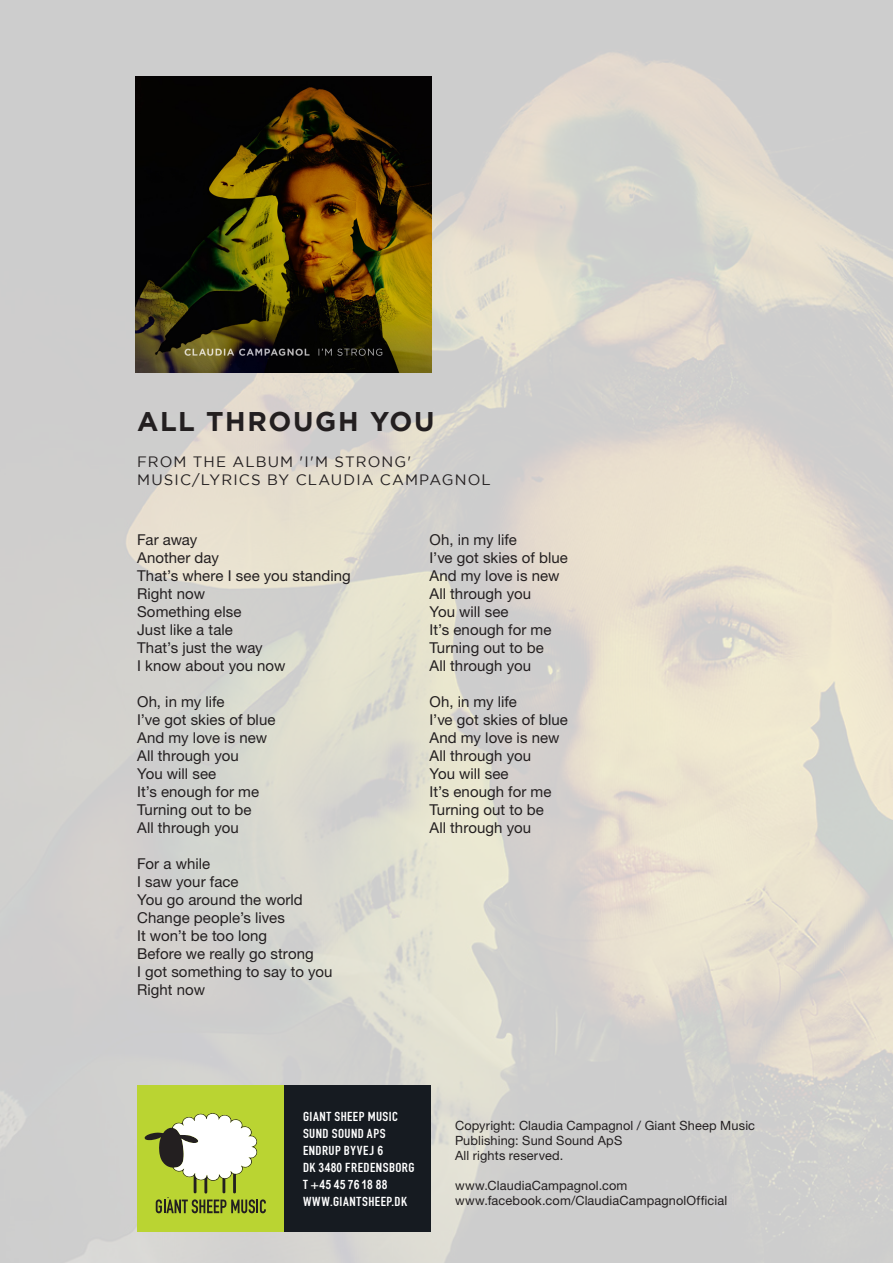
<style>
.page{position:relative;width:893px;height:1263px;background:#fff}
.page>*{position:absolute;margin:0;border:0;box-sizing:border-box;transform-origin:0 0}
.t1{font:700 27px "Gotham";letter-spacing:.06em;color:#231f20}
.t2{font:15px "Helvetica Neue LT Std";letter-spacing:.005em;color:#231f20}
.t3{font:15px "Gotham";letter-spacing:.075em;color:#231f20}
.t4{font:12.9px "DIN Engschrift Std";letter-spacing:.035em;color:#fff;scale:1.11 1}
.t5{font:700 12.9px "Arial Narrow";letter-spacing:.02em;color:#fff}
.t6{font:12.75px "Helvetica Neue LT Std";letter-spacing:.01em;color:#231f20}
.s1{font-family:"Arial Narrow";font-weight:700}
.s2{font-family:"DIN Engschrift Std";font-weight:400}
</style>
<div class="page">
<img style="left:0;top:0;width:893px;height:1263px">
<img style="left:136px;top:77px;width:296px;height:295px">
<div style="left:137px;top:1085px;width:147px;height:146px;background:#bad432"></div>
<svg style="left:145px;top:1113px;width:121px;height:100px"></svg>
<div style="left:284px;top:1085px;width:147px;height:146px;background:#161b21"></div>
<p class="t1" style="left:137px;top:406px;width:299px">ALL THROUGH YOU</p>
<p class="t3" style="left:137px;top:453px;width:275px">FROM THE ALBUM 'I'M STRONG'</p>
<p class="t3" style="left:137px;top:471px;width:355px">MUSIC/LYRICS BY CLAUDIA CAMPAGNOL</p>
<p class="t2" style="left:137px;top:530px;width:62px">Far away</p>
<p class="t2" style="left:137px;top:548px;width:83px">Another day</p>
<p class="t2" style="left:137px;top:566px;width:215px">That’s where I see you standing</p>
<p class="t2" style="left:137px;top:584px;width:69px">Right now</p>
<p class="t2" style="left:137px;top:602px;width:106px">Something else</p>
<p class="t2" style="left:137px;top:620px;width:97px">Just like a tale</p>
<p class="t2" style="left:137px;top:638px;width:127px">That’s just the way</p>
<p class="t2" style="left:137px;top:656px;width:150px">I know about you now</p>
<p class="t2" style="left:137px;top:692px;width:89px">Oh, in my life</p>
<p class="t2" style="left:137px;top:710px;width:140px">I’ve got skies of blue</p>
<p class="t2" style="left:137px;top:728px;width:131px">And my love is new</p>
<p class="t2" style="left:137px;top:746px;width:103px">All through you</p>
<p class="t2" style="left:137px;top:764px;width:81px">You will see</p>
<p class="t2" style="left:137px;top:782px;width:124px">It’s enough for me</p>
<p class="t2" style="left:137px;top:800px;width:116px">Turning out to be</p>
<p class="t2" style="left:137px;top:818px;width:103px">All through you</p>
<p class="t2" style="left:137px;top:854px;width:75px">For a while</p>
<p class="t2" style="left:137px;top:872px;width:103px">I saw your face</p>
<p class="t2" style="left:137px;top:890px;width:167px">You go around the world</p>
<p class="t2" style="left:137px;top:908px;width:149px">Change people’s lives</p>
<p class="t2" style="left:137px;top:926px;width:132px">It won’t be too long</p>
<p class="t2" style="left:137px;top:944px;width:178px">Before we really go strong</p>
<p class="t2" style="left:137px;top:962px;width:197px">I got something to say to you</p>
<p class="t2" style="left:137px;top:980px;width:69px">Right now</p>
<p class="t2" style="left:429px;top:530px;width:89px">Oh, in my life</p>
<p class="t2" style="left:429px;top:548px;width:140px">I’ve got skies of blue</p>
<p class="t2" style="left:429px;top:566px;width:131px">And my love is new</p>
<p class="t2" style="left:429px;top:584px;width:103px">All through you</p>
<p class="t2" style="left:429px;top:602px;width:81px">You will see</p>
<p class="t2" style="left:429px;top:620px;width:124px">It’s enough for me</p>
<p class="t2" style="left:429px;top:638px;width:116px">Turning out to be</p>
<p class="t2" style="left:429px;top:656px;width:103px">All through you</p>
<p class="t2" style="left:429px;top:692px;width:89px">Oh, in my life</p>
<p class="t2" style="left:429px;top:710px;width:140px">I’ve got skies of blue</p>
<p class="t2" style="left:429px;top:728px;width:131px">And my love is new</p>
<p class="t2" style="left:429px;top:746px;width:103px">All through you</p>
<p class="t2" style="left:429px;top:764px;width:81px">You will see</p>
<p class="t2" style="left:429px;top:782px;width:124px">It’s enough for me</p>
<p class="t2" style="left:429px;top:800px;width:116px">Turning out to be</p>
<p class="t2" style="left:429px;top:818px;width:103px">All through you</p>
<p class="t4" style="left:303px;top:1109px;width:87px">GIANT SHEEP MUSIC</p>
<p class="t4" style="left:303px;top:1126px;width:76px">SUND SOUND APS</p>
<p class="t4" style="left:303px;top:1143px;width:74px">ENDRUP BYVEJ <span class="s1">6</span></p>
<p class="t4" style="left:303px;top:1160px;width:102px">DK <span class="s1">3480</span> FREDENSBORG</p>
<p class="t5" style="left:303px;top:1175px;width:86px"><span class="s2">T +</span>45 45 76 18 88</p>
<p class="t4" style="left:303px;top:1194px;width:95px">WWW.GIANTSHEEP.DK</p>
<p class="t6" style="left:455px;top:1117px;width:302px">Copyright: Claudia Campagnol / Giant Sheep Music</p>
<p class="t6" style="left:455px;top:1132px;width:169px">Publishing: Sund Sound ApS</p>
<p class="t6" style="left:455px;top:1147px;width:110px">All rights reserved.</p>
<p class="t6" style="left:455px;top:1177px;width:174px">www.ClaudiaCampagnol.com</p>
<p class="t6" style="left:455px;top:1192px;width:274px">www.facebook.com/ClaudiaCampagnolOfficial</p>
</div>
